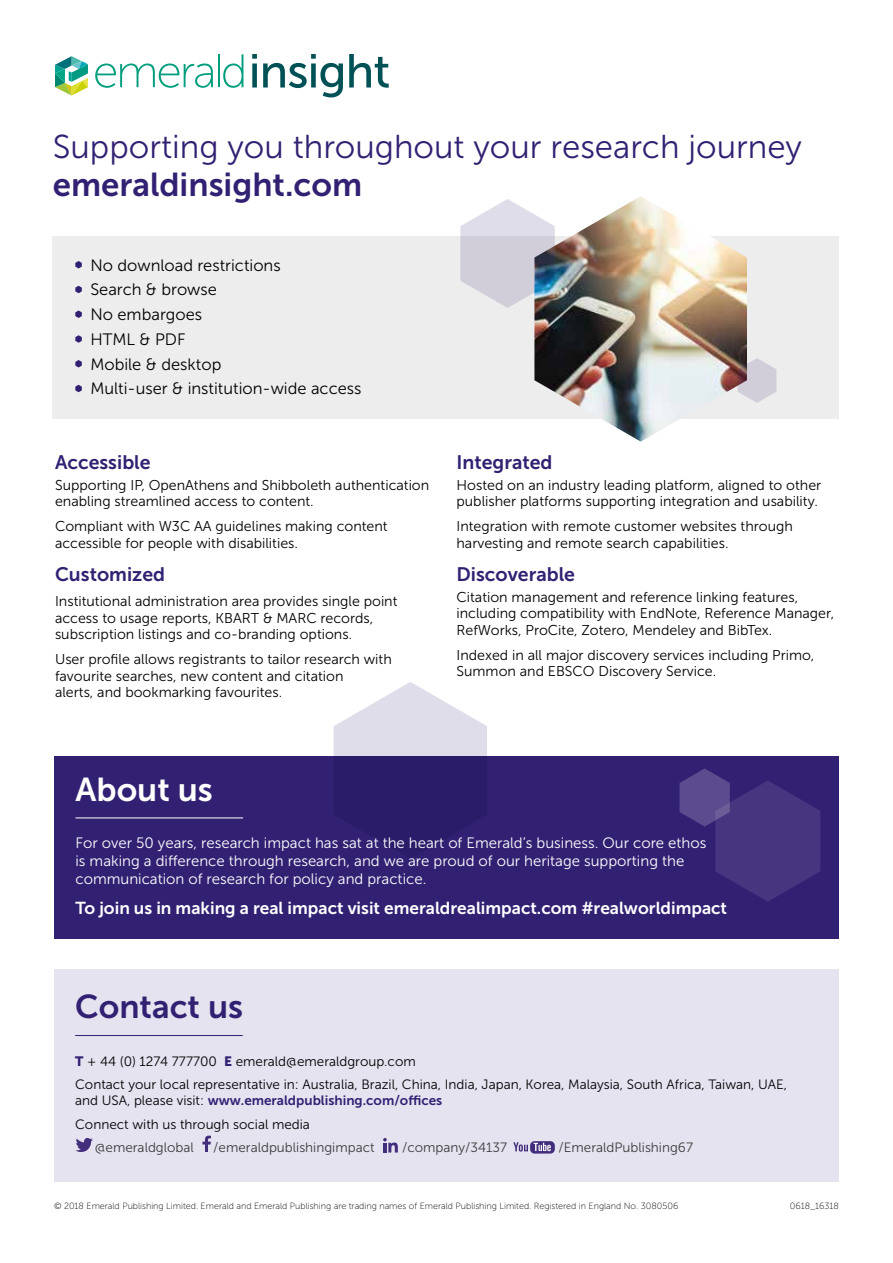
<style>
.page{position:relative;width:893px;height:1263px;background:#fff}
.page>*{position:absolute;margin:0;border:0;box-sizing:border-box;transform-origin:0 0}
.t1{font:33px "Museo Sans 300";color:#322173}
.t2{font:33px "Museo Sans 700";color:#322173}
.t3{font:33px "Museo Sans 700";color:#fff}
.t4{font:19.5px "Museo Sans 700";color:#322173}
.t5{font:17.25px "Museo Sans 700";color:#fff}
.t6{font:16.5px/24.8px "Museo Sans 300";color:#000}
.t7{font:15px/18px "Museo Sans 300";color:#fff}
.t8{font:14.25px/16.5px "Museo Sans 300";color:#000}
.t9{font:13.5px/22.5px "Museo Sans 300";color:#000}
.t10{font:13.5px "Museo Sans 300";color:#3c3c3b}
.t11{font:13.5px "Museo Sans 700";color:#322173}
.t12{font:9px "Museo Sans 100";color:#000}
.s1{font-family:"Museo Sans 900";color:#322173}
.s2{font-family:"Museo Sans 300";color:#000}
</style>
<div class="page">
<div style="left:53px;top:236px;width:786px;height:183px;background:#ededed"></div>
<img style="left:534px;top:196px;width:213px;height:246px">
<svg style="left:460px;top:199px;width:95px;height:109px"></svg>
<svg style="left:738px;top:358px;width:38px;height:45px"></svg>
<svg style="left:75px;top:261px;width:7px;height:7px"></svg>
<svg style="left:75px;top:286px;width:7px;height:7px"></svg>
<svg style="left:75px;top:310px;width:7px;height:8px"></svg>
<svg style="left:75px;top:335px;width:7px;height:8px"></svg>
<svg style="left:75px;top:360px;width:7px;height:7px"></svg>
<svg style="left:75px;top:385px;width:7px;height:7px"></svg>
<svg style="left:95px;top:64px;width:118px;height:24px"></svg>
<hr style="left:218px;top:55px;width:2px;height:32px;background:#009e7d">
<svg style="left:223px;top:54px;width:20px;height:34px"></svg>
<svg style="left:55px;top:56px;width:33px;height:40px"></svg>
<svg style="left:252px;top:54px;width:137px;height:43px"></svg>
<div style="left:54px;top:756px;width:785px;height:183px;background:#322173"></div>
<svg style="left:334px;top:682px;width:153px;height:74px"></svg>
<svg style="left:679px;top:768px;width:141px;height:133px"></svg>
<hr style="left:75px;top:817px;width:168px;height:1px;background:#fff">
<div style="left:54px;top:969px;width:785px;height:213px;background:#e6e3f1"></div>
<hr style="left:75px;top:1035px;width:168px;height:1px;background:#322173">
<svg style="left:383px;top:1138px;width:15px;height:14px"></svg>
<svg style="left:202px;top:1135px;width:9px;height:17px"></svg>
<svg style="left:76px;top:1138px;width:17px;height:14px"></svg>
<div style="left:530px;top:1141px;width:25px;height:12px;background:#422e7b;border-radius:4px"></div>
<svg style="left:513px;top:1142px;width:15px;height:9px"></svg>
<svg style="left:534px;top:1143px;width:17px;height:8px"></svg>
<h1 class="t1" style="left:53px;top:129px;width:751px">Supporting you throughout your research journey</h1>
<h1 class="t2" style="left:53px;top:166px;width:311px">emeraldinsight.com</h1>
<p class="t6" style="left:90px;top:253px;width:273px">No download restrictions<br>Search &amp; browse<br>No embargoes<br>HTML &amp; PDF<br>Mobile &amp; desktop<br>Multi-user &amp; institution-wide access</p>
<h2 class="t4" style="left:55px;top:451px;width:97px">Accessible</h2>
<p class="t8" style="left:55px;top:477px;width:376px">Supporting IP, OpenAthens and Shibboleth authentication enabling streamlined access to content.</p>
<p class="t8" style="left:55px;top:518px;width:334px">Compliant with W3C AA guidelines making content accessible for people with disabilities.</p>
<h2 class="t4" style="left:55px;top:564px;width:112px">Customized</h2>
<p class="t8" style="left:55px;top:593px;width:344px">Institutional administration area provides single point access to usage reports, KBART &amp; MARC records, subscription listings and co-branding options.</p>
<p class="t8" style="left:55px;top:651px;width:338px">User profile allows registrants to tailor research with favourite searches, new content and citation<br>alerts, and bookmarking favourites.</p>
<h2 class="t4" style="left:456px;top:451px;width:97px">Integrated</h2>
<p class="t8" style="left:456px;top:477px;width:366px">Hosted on an industry leading platform, aligned to other publisher platforms supporting integration and usability.</p>
<p class="t8" style="left:456px;top:518px;width:338px">Integration with remote customer websites through harvesting and remote search capabilities.</p>
<h2 class="t4" style="left:456px;top:564px;width:120px">Discoverable</h2>
<p class="t8" style="left:456px;top:589px;width:379px">Citation management and reference linking features, including compatibility with EndNote, Reference Manager,<br>RefWorks, ProCite, Zotero, Mendeley and BibTex.</p>
<p class="t8" style="left:456px;top:647px;width:359px">Indexed in all major discovery services including Primo,<br>Summon and EBSCO Discovery Service.</p>
<h1 class="t3" style="left:75px;top:771px;width:139px">About us</h1>
<p class="t7" style="left:75px;top:834px;width:632px">For over 50 years, research impact has sat at the heart of Emerald’s business. Our core ethos is making a difference through research, and we are proud of our heritage supporting the communication of research for policy and practice.</p>
<p class="t5" style="left:75px;top:898px;width:653px">To join us in making a real impact visit emeraldrealimpact.com #realworldimpact</p>
<h1 class="t2" style="left:75px;top:988px;width:170px">Contact us</h1>
<p class="t9" style="left:75px;top:1050px;width:714px"><span class="s1">T</span> + 44 (0) 1274 777700 <span class="s1">E</span> emerald@emeraldgroup.com<br>Contact your local representative in: Australia, Brazil, China, India, Japan, Korea, Malaysia, South Africa, Taiwan, UAE,</p>
<p class="t11" style="left:75px;top:1093px;width:369px"><span class="s2">and USA, please visit:</span> www.emeraldpublishing.com/offices</p>
<p class="t9" style="left:75px;top:1113px;width:236px">Connect with us through social media</p>
<p class="t10" style="left:95px;top:1140px;width:101px">@emeraldglobal</p>
<p class="t10" style="left:213px;top:1140px;width:163px">/emeraldpublishingimpact</p>
<p class="t10" style="left:402px;top:1140px;width:107px">/company/34137</p>
<p class="t10" style="left:559px;top:1140px;width:136px">/EmeraldPublishing67</p>
<p class="t12" style="left:54px;top:1201px;width:626px">© 2018 Emerald Publishing Limited. Emerald and Emerald Publishing are trading names of Emerald Publishing Limited. Registered in England No. 3080506</p>
<p class="t12" style="left:790px;top:1201px;width:51px">0618_16318</p>
</div>
